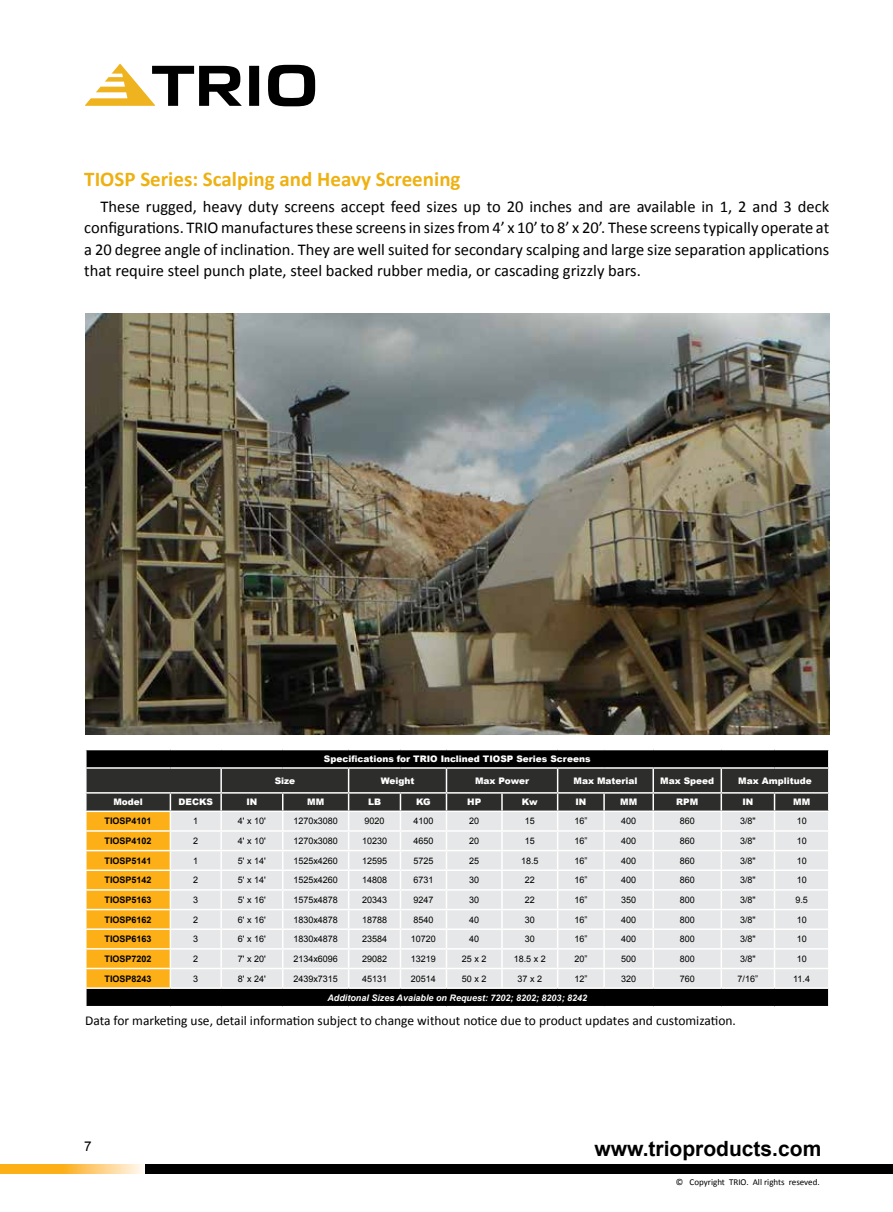
<style>
.page{position:relative;width:893px;height:1212px;background:#fff}
.page>*{position:absolute;margin:0;border:0;box-sizing:border-box;transform-origin:0 0}
.t1{font:700 21px "Calibri";color:#eeb111}
.t2{font:700 21px "Arial";color:#000}
.t3{font:16.5px/21.6px "Calibri";color:#000;text-align:justify}
.t4{font:13.5px "Calibri";color:#000}
.t5{font:13.5px "Arial";color:#000}
.t6{font:9px "Arial";color:#000}
.t7{font:900 9px "Arial";color:#fff}
.t8{font:700 9px "Arial";color:#000}
.t9{font:italic 700 9px "Arial";color:#fff}
.t10{font:9px "Calibri";color:#000}
</style>
<div class="page">
<div style="left:144px;top:1164px;width:749px;height:10px;background:#000"></div>
<svg style="left:63px;top:1164px;width:80px;height:10px"></svg>
<div style="left:0;top:1164px;width:63px;height:10px;background:#fcaf17"></div>
<svg style="left:85px;top:64px;width:230px;height:42px"></svg>
<img style="left:85px;top:314px;width:744px;height:421px">
<svg style="left:85px;top:750px;width:744px;height:256px;background:#aeaa9f"></svg>
<h1 class="t1" style="left:84px;top:165px;width:378px">TIOSP Series: Scalping and Heavy Screening</h1>
<p class="t3" style="left:84px;top:195px;width:746px;text-indent:16px">These rugged, heavy duty screens accept feed sizes up to 20 inches and are available in 1, 2 and 3 deck configurations. TRIO manufactures these screens in sizes from 4’ x 10’ to 8’ x 20’. These screens typically operate at a 20 degree angle of inclination. They are well suited for secondary scalping and large size separation applications that require steel punch plate, steel backed rubber media, or cascading grizzly bars.</p>
<p class="t7" style="left:324px;top:752px;width:268px">Specifications for TRIO Inclined TIOSP Series Screens</p>
<p class="t7" style="left:275px;top:774px;width:22px">Size</p>
<p class="t7" style="left:381px;top:774px;width:35px">Weight</p>
<p class="t7" style="left:475px;top:774px;width:56px">Max Power</p>
<p class="t7" style="left:573px;top:774px;width:65px">Max Material</p>
<p class="t7" style="left:660px;top:774px;width:56px">Max Speed</p>
<p class="t7" style="left:738px;top:774px;width:75px">Max Amplitude</p>
<p class="t7" style="left:113px;top:795px;width:31px">Model</p>
<p class="t7" style="left:179px;top:795px;width:36px">DECKS</p>
<p class="t7" style="left:246px;top:795px;width:12px">IN</p>
<p class="t7" style="left:307px;top:795px;width:18px">MM</p>
<p class="t7" style="left:368px;top:795px;width:15px">LB</p>
<p class="t7" style="left:416px;top:795px;width:16px">KG</p>
<p class="t7" style="left:467px;top:795px;width:15px">HP</p>
<p class="t7" style="left:522px;top:795px;width:17px">Kw</p>
<p class="t7" style="left:575px;top:795px;width:12px">IN</p>
<p class="t7" style="left:620px;top:795px;width:18px">MM</p>
<p class="t7" style="left:676px;top:795px;width:23px">RPM</p>
<p class="t7" style="left:742px;top:795px;width:12px">IN</p>
<p class="t7" style="left:793px;top:795px;width:18px">MM</p>
<p class="t8" style="left:105px;top:815px;width:49px">TIOSP4101</p>
<p class="t6" style="left:193px;top:815px;width:7px">1</p>
<p class="t6" style="left:238px;top:815px;width:29px">4' x 10'</p>
<p class="t6" style="left:293px;top:815px;width:46px">1270x3080</p>
<p class="t6" style="left:364px;top:815px;width:22px">9020</p>
<p class="t6" style="left:413px;top:815px;width:22px">4100</p>
<p class="t6" style="left:469px;top:815px;width:12px">20</p>
<p class="t6" style="left:525px;top:815px;width:12px">15</p>
<p class="t6" style="left:574px;top:815px;width:15px">16”</p>
<p class="t6" style="left:621px;top:815px;width:17px">400</p>
<p class="t6" style="left:680px;top:815px;width:17px">860</p>
<p class="t6" style="left:740px;top:815px;width:17px">3/8"</p>
<p class="t6" style="left:797px;top:815px;width:12px">10</p>
<p class="t8" style="left:105px;top:835px;width:49px">TIOSP4102</p>
<p class="t6" style="left:193px;top:835px;width:7px">2</p>
<p class="t6" style="left:238px;top:835px;width:29px">4' x 10'</p>
<p class="t6" style="left:293px;top:835px;width:46px">1270x3080</p>
<p class="t6" style="left:362px;top:835px;width:27px">10230</p>
<p class="t6" style="left:413px;top:835px;width:22px">4650</p>
<p class="t6" style="left:469px;top:835px;width:12px">20</p>
<p class="t6" style="left:525px;top:835px;width:12px">15</p>
<p class="t6" style="left:574px;top:835px;width:15px">16”</p>
<p class="t6" style="left:621px;top:835px;width:17px">400</p>
<p class="t6" style="left:680px;top:835px;width:17px">860</p>
<p class="t6" style="left:740px;top:835px;width:17px">3/8"</p>
<p class="t6" style="left:797px;top:835px;width:12px">10</p>
<p class="t8" style="left:105px;top:854px;width:49px">TIOSP5141</p>
<p class="t6" style="left:193px;top:855px;width:7px">1</p>
<p class="t6" style="left:238px;top:855px;width:29px">5' x 14'</p>
<p class="t6" style="left:293px;top:855px;width:46px">1525x4260</p>
<p class="t6" style="left:362px;top:855px;width:27px">12595</p>
<p class="t6" style="left:413px;top:855px;width:22px">5725</p>
<p class="t6" style="left:469px;top:855px;width:12px">25</p>
<p class="t6" style="left:521px;top:855px;width:19px">18.5</p>
<p class="t6" style="left:574px;top:855px;width:15px">16”</p>
<p class="t6" style="left:621px;top:855px;width:17px">400</p>
<p class="t6" style="left:680px;top:855px;width:17px">860</p>
<p class="t6" style="left:740px;top:855px;width:17px">3/8"</p>
<p class="t6" style="left:797px;top:855px;width:12px">10</p>
<p class="t8" style="left:105px;top:874px;width:49px">TIOSP5142</p>
<p class="t6" style="left:193px;top:874px;width:7px">2</p>
<p class="t6" style="left:238px;top:874px;width:29px">5' x 14'</p>
<p class="t6" style="left:293px;top:874px;width:46px">1525x4260</p>
<p class="t6" style="left:362px;top:874px;width:27px">14808</p>
<p class="t6" style="left:413px;top:874px;width:22px">6731</p>
<p class="t6" style="left:469px;top:874px;width:12px">30</p>
<p class="t6" style="left:525px;top:874px;width:12px">22</p>
<p class="t6" style="left:574px;top:874px;width:15px">16”</p>
<p class="t6" style="left:621px;top:874px;width:17px">400</p>
<p class="t6" style="left:680px;top:874px;width:17px">860</p>
<p class="t6" style="left:740px;top:874px;width:17px">3/8"</p>
<p class="t6" style="left:797px;top:874px;width:12px">10</p>
<p class="t8" style="left:105px;top:894px;width:49px">TIOSP5163</p>
<p class="t6" style="left:193px;top:894px;width:7px">3</p>
<p class="t6" style="left:238px;top:894px;width:29px">5' x 16'</p>
<p class="t6" style="left:293px;top:894px;width:46px">1575x4878</p>
<p class="t6" style="left:362px;top:894px;width:27px">20343</p>
<p class="t6" style="left:413px;top:894px;width:22px">9247</p>
<p class="t6" style="left:469px;top:894px;width:12px">30</p>
<p class="t6" style="left:525px;top:894px;width:12px">22</p>
<p class="t6" style="left:574px;top:894px;width:15px">16”</p>
<p class="t6" style="left:621px;top:894px;width:17px">350</p>
<p class="t6" style="left:680px;top:894px;width:17px">800</p>
<p class="t6" style="left:740px;top:894px;width:17px">3/8"</p>
<p class="t6" style="left:795px;top:894px;width:14px">9.5</p>
<p class="t8" style="left:105px;top:913px;width:49px">TIOSP6162</p>
<p class="t6" style="left:193px;top:913px;width:7px">2</p>
<p class="t6" style="left:238px;top:913px;width:29px">6' x 16'</p>
<p class="t6" style="left:293px;top:913px;width:46px">1830x4878</p>
<p class="t6" style="left:362px;top:913px;width:27px">18788</p>
<p class="t6" style="left:413px;top:913px;width:22px">8540</p>
<p class="t6" style="left:469px;top:913px;width:12px">40</p>
<p class="t6" style="left:525px;top:913px;width:12px">30</p>
<p class="t6" style="left:574px;top:913px;width:15px">16”</p>
<p class="t6" style="left:621px;top:913px;width:17px">400</p>
<p class="t6" style="left:680px;top:913px;width:17px">800</p>
<p class="t6" style="left:740px;top:913px;width:17px">3/8"</p>
<p class="t6" style="left:797px;top:913px;width:12px">10</p>
<p class="t8" style="left:105px;top:933px;width:49px">TIOSP6163</p>
<p class="t6" style="left:193px;top:933px;width:7px">3</p>
<p class="t6" style="left:238px;top:933px;width:29px">6' x 16'</p>
<p class="t6" style="left:293px;top:933px;width:46px">1830x4878</p>
<p class="t6" style="left:362px;top:933px;width:27px">23584</p>
<p class="t6" style="left:411px;top:933px;width:27px">10720</p>
<p class="t6" style="left:469px;top:933px;width:12px">40</p>
<p class="t6" style="left:525px;top:933px;width:12px">30</p>
<p class="t6" style="left:574px;top:933px;width:15px">16”</p>
<p class="t6" style="left:621px;top:933px;width:17px">400</p>
<p class="t6" style="left:680px;top:933px;width:17px">800</p>
<p class="t6" style="left:740px;top:933px;width:17px">3/8"</p>
<p class="t6" style="left:797px;top:933px;width:12px">10</p>
<p class="t8" style="left:105px;top:953px;width:49px">TIOSP7202</p>
<p class="t6" style="left:193px;top:953px;width:7px">2</p>
<p class="t6" style="left:238px;top:953px;width:29px">7' x 20'</p>
<p class="t6" style="left:293px;top:953px;width:46px">2134x6096</p>
<p class="t6" style="left:362px;top:953px;width:27px">29082</p>
<p class="t6" style="left:411px;top:953px;width:27px">13219</p>
<p class="t6" style="left:462px;top:953px;width:26px">25 x 2</p>
<p class="t6" style="left:514px;top:953px;width:34px">18.5 x 2</p>
<p class="t6" style="left:574px;top:953px;width:15px">20”</p>
<p class="t6" style="left:621px;top:953px;width:17px">500</p>
<p class="t6" style="left:680px;top:953px;width:17px">800</p>
<p class="t6" style="left:740px;top:953px;width:17px">3/8"</p>
<p class="t6" style="left:797px;top:953px;width:12px">10</p>
<p class="t8" style="left:105px;top:972px;width:49px">TIOSP8243</p>
<p class="t6" style="left:193px;top:972px;width:7px">3</p>
<p class="t6" style="left:238px;top:972px;width:29px">8' x 24'</p>
<p class="t6" style="left:293px;top:972px;width:46px">2439x7315</p>
<p class="t6" style="left:362px;top:972px;width:27px">45131</p>
<p class="t6" style="left:411px;top:972px;width:27px">20514</p>
<p class="t6" style="left:462px;top:972px;width:26px">50 x 2</p>
<p class="t6" style="left:517px;top:972px;width:26px">37 x 2</p>
<p class="t6" style="left:574px;top:972px;width:15px">12”</p>
<p class="t6" style="left:621px;top:972px;width:17px">320</p>
<p class="t6" style="left:680px;top:972px;width:17px">760</p>
<p class="t6" style="left:738px;top:972px;width:22px">7/16”</p>
<p class="t6" style="left:793px;top:972px;width:18px">11.4</p>
<p class="t9" style="left:327px;top:991px;width:261px">Additonal Sizes Avaiable on Request: 7202; 8202; 8203; 8242</p>
<h3 class="t4" style="left:85px;top:1012px;width:652px">Data for marketing use, detail information subject to change without notice due to product updates and customization.</h3>
<h3 class="t5" style="left:84px;top:1137px;width:9px">7</h3>
<h1 class="t2" style="left:595px;top:1134px;width:228px">www.trioproducts.com</h1>
<p class="t10" style="left:676px;top:1176px;width:145px">© Copyright TRIO. All rights reseved.</p>
</div>
